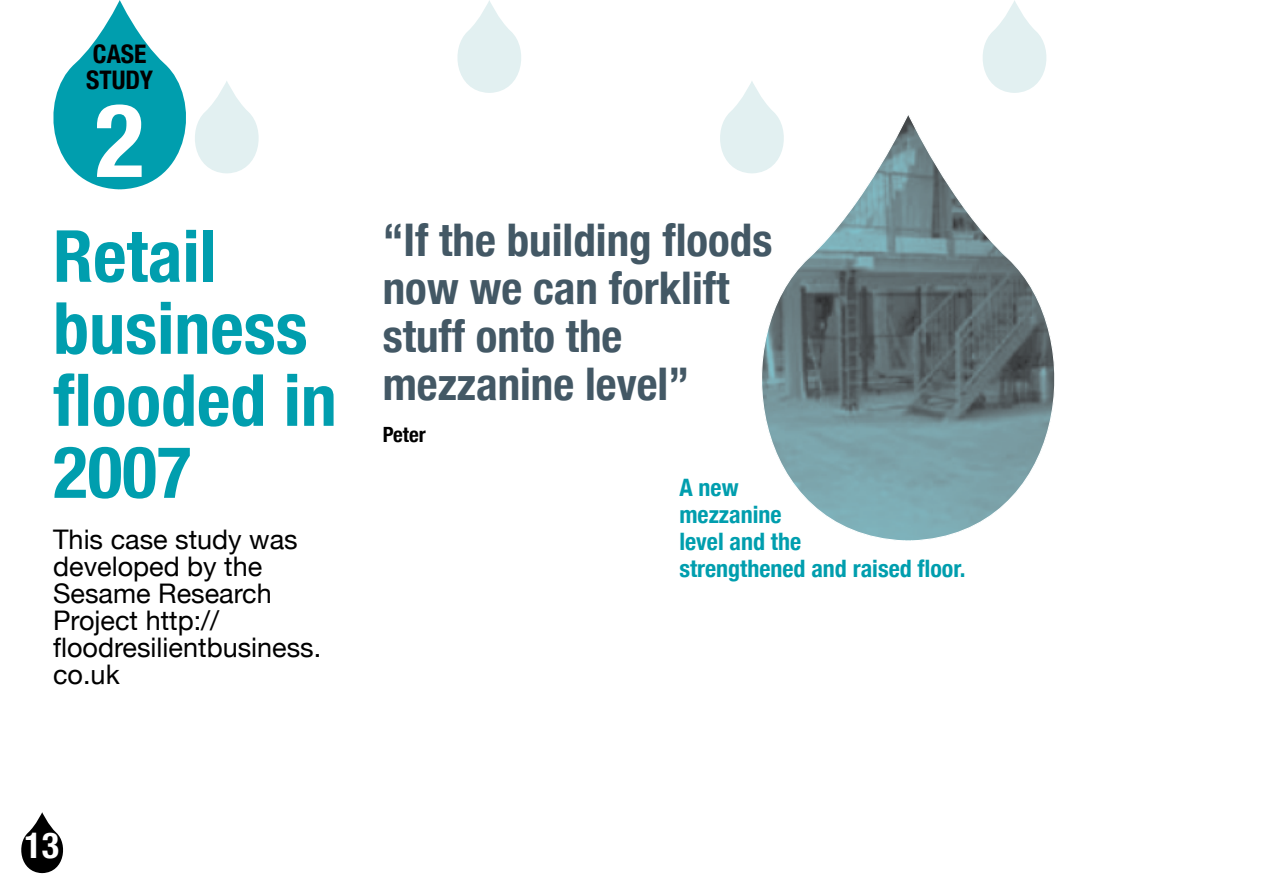
<style>
.page{position:relative;width:1263px;height:893px;background:#fff}
.page>*{position:absolute;margin:0;border:0;box-sizing:border-box;transform-origin:0 0}
.t1{font:700 condensed 102.3px "Helvetica Neue";color:#fff}
.t2{font:700 condensed 72px/72px "Helvetica Neue";color:#009eae}
.t3{font:700 condensed 45px/48px "Helvetica Neue";color:#435865}
.t4{font:700 condensed 36px "Helvetica Neue";color:#fff}
.t5{font:27px/27px "Helvetica Neue";color:#000}
.Heading_1{font:700 condensed 25.65px "Helvetica Neue";color:#000}
.t6{font:700 condensed 24px "Helvetica Neue";color:#009eae}
.t7{font:700 condensed 21px "Helvetica Neue";color:#000}
</style>
<div class="page">
<svg style="left:751px;top:115px;width:304px;height:426px"></svg>
<svg style="left:21px;top:812px;width:43px;height:61px"></svg>
<svg style="left:457px;top:0;width:64px;height:93px"></svg>
<svg style="left:53px;top:0;width:206px;height:189px"></svg>
<svg style="left:720px;top:81px;width:71px;height:92px"></svg>
<svg style="left:983px;top:0;width:64px;height:93px"></svg>
<p class="Heading_1" style="left:93px;top:33px;width:55px">CASE</p>
<p class="Heading_1" style="left:86px;top:58px;width:68px">STUDY</p>
<p class="t1" style="left:95px;top:56px;width:51px">2</p>
<p class="t2" style="left:53px;top:215px;width:285px">Retail business flooded in<br>2007</p>
<p class="t5" style="left:53px;top:527px;width:246px">This case study was developed by the</p>
<p class="t5" style="left:53px;top:581px;width:270px">Sesame Research<br>Project http:// floodresilientbusiness. co.uk</p>
<p class="t3" style="left:383px;top:213px;width:391px">“If the building floods now we can forklift</p>
<p class="t3" style="left:383px;top:309px;width:241px">stuff onto the</p>
<p class="t3" style="left:383px;top:357px;width:308px">mezzanine level”</p>
<p class="t7" style="left:383px;top:417px;width:45px">Peter</p>
<p class="t6" style="left:679px;top:467px;width:61px">A new</p>
<p class="t6" style="left:679px;top:494px;width:104px">mezzanine</p>
<p class="t6" style="left:679px;top:521px;width:123px">level and the</p>
<p class="t6" style="left:679px;top:548px;width:287px">strengthened and raised floor.</p>
<p class="t4" style="left:25px;top:816px;width:36px">13</p>
</div>
